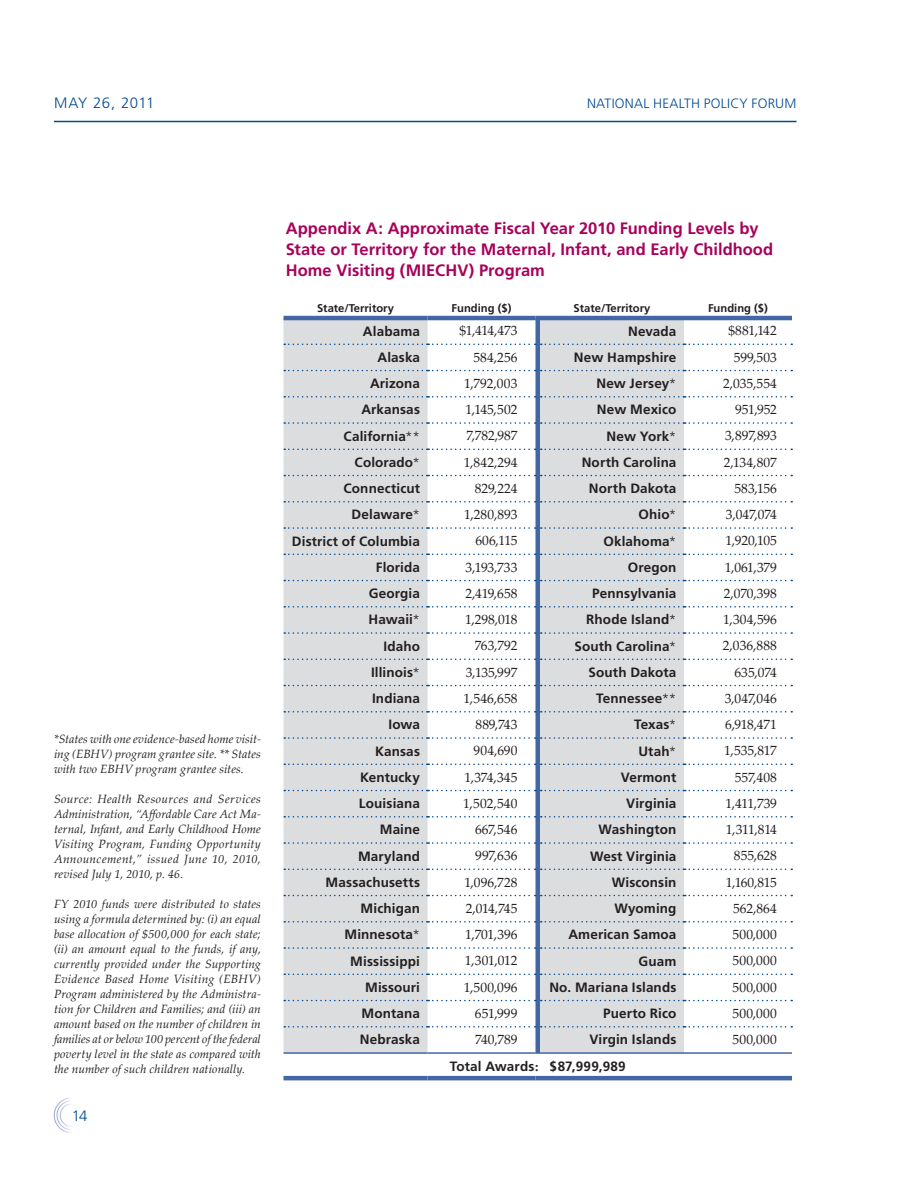
<style>
.page{position:relative;width:918px;height:1188px;background:#fff}
.page>*{position:absolute;margin:0;border:0;box-sizing:border-box;transform-origin:0 0}
.Figure_Title{font:700 16.5px/21px "Frutiger";color:#a8015b}
.t1{font:300 15px "Frutiger";letter-spacing:.015em;color:#014a91}
.t2{font:700 13.5px "Frutiger";letter-spacing:.01em;color:#231f20}
.t3{font:13.5px "Palatino Linotype";letter-spacing:-.005em;color:#231f20}
.t4{font:300 13.5px "Frutiger";letter-spacing:.02em;color:#014a91}
.Source_Text{font:italic 12px/15px "Palatino Linotype";letter-spacing:.005em;color:#231f20;text-align:justify}
.t5{font:700 11.25px "Frutiger";color:#231f20}
.s1{font-weight:300}
.s2{font-family:"Palatino Linotype"}
</style>
<div class="page">
<hr style="left:54px;top:121px;width:742px;height:1px;background:#014a91">
<svg style="left:54px;top:1098px;width:17px;height:35px"></svg>
<svg style="left:284px;top:316px;width:508px;height:738px"></svg>
<hr style="left:684px;top:1052px;width:108px;height:2px;background:#4366a4">
<hr style="left:540px;top:1052px;width:144px;height:2px;background:#4366a4">
<hr style="left:284px;top:1076px;width:144px;height:4px;background:#4366a4">
<hr style="left:428px;top:1076px;width:108px;height:4px;background:#4366a4">
<svg style="left:536px;top:1076px;width:4px;height:4px"></svg>
<hr style="left:540px;top:1076px;width:144px;height:4px;background:#4366a4">
<hr style="left:684px;top:1076px;width:108px;height:4px;background:#4366a4">
<p class="t1" style="left:54px;top:94px;width:102px">MAY 26, 2011</p>
<p class="t4" style="left:587px;top:96px;width:211px">NATIONAL HEALTH POLICY FORUM</p>
<p class="Source_Text" style="left:54px;top:731px;width:208px">*States with one evidence-based home visit&shy;ing (EBHV) program grantee site. ** States with two EBHV program grantee sites.</p>
<p class="Source_Text" style="left:54px;top:791px;width:208px">Source: Health Resources and Services Administration, “Affordable Care Act Ma&shy;ternal, Infant, and Early Childhood Home Visiting Program, Funding Opportunity Announcement,” issued June 10, 2010, revised July 1, 2010, p. 46.</p>
<p class="Source_Text" style="left:54px;top:896px;width:209px">FY 2010 funds were distributed to states using a formula determined by: (i) an equal base allocation of $500,000 for each state; (ii) an amount equal to the funds, if any, currently provided under the Supporting Evidence Based Home Visiting (EBHV)<br>Program administered by the Administra&shy;tion for Children and Families; and (iii) an amount based on the number of children in families at or below 100 percent of the federal poverty level in the state as compared with the number of such children nationally.</p>
<p class="t1" style="left:72px;top:1107px;width:17px">14</p>
<p class="Figure_Title" style="left:286px;top:218px;width:489px">Appendix A: Approximate Fiscal Year 2010 Funding Levels by<br>State or Territory for the Maternal, Infant, and Early Childhood<br>Home Visiting (MIECHV) Program</p>
<p class="t5" style="left:317px;top:302px;width:78px">State/Territory</p>
<p class="t5" style="left:452px;top:302px;width:61px">Funding ($)</p>
<p class="t5" style="left:574px;top:302px;width:78px">State/Territory</p>
<p class="t5" style="left:708px;top:302px;width:61px">Funding ($)</p>
<p class="t2" style="left:363px;top:323px;width:59px">Alabama</p>
<p class="t3" style="left:459px;top:321px;width:60px">$1,414,473</p>
<p class="t2" style="left:628px;top:323px;width:50px">Nevada</p>
<p class="t3" style="left:728px;top:321px;width:50px">$881,142</p>
<p class="t2" style="left:377px;top:349px;width:44px">Alaska</p>
<p class="t3" style="left:473px;top:348px;width:46px">584,256</p>
<p class="t2" style="left:574px;top:349px;width:104px">New Hampshire</p>
<p class="t3" style="left:734px;top:348px;width:45px">599,503</p>
<p class="t2" style="left:370px;top:376px;width:51px">Arizona</p>
<p class="t3" style="left:464px;top:374px;width:55px">1,792,003</p>
<p class="t2" style="left:596px;top:376px;width:82px">New Jersey<span class="s1">*</span></p>
<p class="t3" style="left:723px;top:374px;width:55px">2,035,554</p>
<p class="t2" style="left:361px;top:402px;width:60px">Arkansas</p>
<p class="t3" style="left:466px;top:400px;width:53px">1,145,502</p>
<p class="t2" style="left:597px;top:402px;width:81px">New Mexico</p>
<p class="t3" style="left:735px;top:400px;width:43px">951,952</p>
<p class="t2" style="left:344px;top:428px;width:78px">California<span class="s1">**</span></p>
<p class="t3" style="left:467px;top:426px;width:52px">7,782,987</p>
<p class="t2" style="left:607px;top:428px;width:71px">New York<span class="s1">*</span></p>
<p class="t3" style="left:725px;top:426px;width:53px">3,897,893</p>
<p class="t2" style="left:355px;top:454px;width:67px">Colorado<span class="s1">*</span></p>
<p class="t3" style="left:464px;top:453px;width:55px">1,842,294</p>
<p class="t2" style="left:582px;top:454px;width:96px">North Carolina</p>
<p class="t3" style="left:724px;top:453px;width:55px">2,134,807</p>
<p class="t2" style="left:344px;top:481px;width:78px">Connecticut</p>
<p class="t3" style="left:475px;top:479px;width:44px">829,224</p>
<p class="t2" style="left:589px;top:481px;width:89px">North Dakota</p>
<p class="t3" style="left:735px;top:479px;width:44px">583,156</p>
<p class="t2" style="left:352px;top:507px;width:70px">Delaware<span class="s1">*</span></p>
<p class="t3" style="left:464px;top:505px;width:55px">1,280,893</p>
<p class="t2" style="left:638px;top:507px;width:40px">Ohio<span class="s1">*</span></p>
<p class="t3" style="left:726px;top:505px;width:53px">3,047,074</p>
<p class="t2" style="left:292px;top:533px;width:130px">District of Columbia</p>
<p class="t3" style="left:475px;top:531px;width:44px">606,115</p>
<p class="t2" style="left:603px;top:533px;width:75px">Oklahoma<span class="s1">*</span></p>
<p class="t3" style="left:726px;top:531px;width:53px">1,920,105</p>
<p class="t2" style="left:376px;top:559px;width:46px">Florida</p>
<p class="t3" style="left:466px;top:558px;width:53px">3,193,733</p>
<p class="t2" style="left:628px;top:559px;width:50px">Oregon</p>
<p class="t3" style="left:725px;top:558px;width:54px">1,061,379</p>
<p class="t2" style="left:369px;top:586px;width:53px">Georgia</p>
<p class="t3" style="left:465px;top:584px;width:54px">2,419,658</p>
<p class="t2" style="left:592px;top:586px;width:86px">Pennsylvania</p>
<p class="t3" style="left:724px;top:584px;width:55px">2,070,398</p>
<p class="t2" style="left:368px;top:612px;width:53px">Hawaii<span class="s1">*</span></p>
<p class="t3" style="left:465px;top:610px;width:54px">1,298,018</p>
<p class="t2" style="left:586px;top:612px;width:92px">Rhode Island<span class="s1">*</span></p>
<p class="t3" style="left:723px;top:610px;width:55px">1,304,596</p>
<p class="t2" style="left:383px;top:638px;width:38px">Idaho</p>
<p class="t3" style="left:475px;top:636px;width:44px">763,792</p>
<p class="t2" style="left:574px;top:638px;width:104px">South Carolina<span class="s1">*</span></p>
<p class="t3" style="left:723px;top:636px;width:56px">2,036,888</p>
<p class="t2" style="left:371px;top:664px;width:50px">Illinois<span class="s1">*</span></p>
<p class="t3" style="left:466px;top:663px;width:53px">3,135,997</p>
<p class="t2" style="left:589px;top:664px;width:89px">South Dakota</p>
<p class="t3" style="left:734px;top:663px;width:44px">635,074</p>
<p class="t2" style="left:372px;top:691px;width:49px">Indiana</p>
<p class="t3" style="left:464px;top:689px;width:55px">1,546,658</p>
<p class="t2" style="left:596px;top:691px;width:82px">Tennessee<span class="s1">**</span></p>
<p class="t3" style="left:725px;top:689px;width:54px">3,047,046</p>
<p class="t2" style="left:388px;top:717px;width:33px">Iowa</p>
<p class="t3" style="left:476px;top:715px;width:43px">889,743</p>
<p class="t2" style="left:634px;top:717px;width:44px">Texas<span class="s1">*</span></p>
<p class="t3" style="left:725px;top:715px;width:53px">6,918,471</p>
<p class="t2" style="left:375px;top:743px;width:46px">Kansas</p>
<p class="t3" style="left:474px;top:741px;width:45px">904,690</p>
<p class="t2" style="left:638px;top:743px;width:40px">Utah<span class="s1">*</span></p>
<p class="t3" style="left:724px;top:741px;width:54px">1,535,817</p>
<p class="t2" style="left:360px;top:769px;width:61px">Kentucky</p>
<p class="t3" style="left:465px;top:768px;width:54px">1,374,345</p>
<p class="t2" style="left:621px;top:769px;width:57px">Vermont</p>
<p class="t3" style="left:735px;top:768px;width:44px">557,408</p>
<p class="t2" style="left:359px;top:796px;width:63px">Louisiana</p>
<p class="t3" style="left:463px;top:794px;width:56px">1,502,540</p>
<p class="t2" style="left:626px;top:796px;width:52px">Virginia</p>
<p class="t3" style="left:725px;top:794px;width:53px">1,411,739</p>
<p class="t2" style="left:380px;top:822px;width:42px">Maine</p>
<p class="t3" style="left:475px;top:820px;width:44px">667,546</p>
<p class="t2" style="left:599px;top:822px;width:79px">Washington</p>
<p class="t3" style="left:726px;top:820px;width:53px">1,311,814</p>
<p class="t2" style="left:358px;top:848px;width:63px">Maryland</p>
<p class="t3" style="left:475px;top:846px;width:44px">997,636</p>
<p class="t2" style="left:590px;top:848px;width:88px">West Virginia</p>
<p class="t3" style="left:734px;top:846px;width:45px">855,628</p>
<p class="t2" style="left:326px;top:874px;width:96px">Massachusetts</p>
<p class="t3" style="left:464px;top:873px;width:55px">1,096,728</p>
<p class="t2" style="left:612px;top:874px;width:66px">Wisconsin</p>
<p class="t3" style="left:726px;top:873px;width:53px">1,160,815</p>
<p class="t2" style="left:361px;top:901px;width:61px">Michigan</p>
<p class="t3" style="left:466px;top:899px;width:53px">2,014,745</p>
<p class="t2" style="left:614px;top:901px;width:64px">Wyoming</p>
<p class="t3" style="left:733px;top:899px;width:45px">562,864</p>
<p class="t2" style="left:345px;top:927px;width:77px">Minnesota<span class="s1">*</span></p>
<p class="t3" style="left:465px;top:925px;width:54px">1,701,396</p>
<p class="t2" style="left:568px;top:927px;width:110px">American Samoa</p>
<p class="t3" style="left:733px;top:925px;width:46px">500,000</p>
<p class="t2" style="left:350px;top:953px;width:71px">Mississippi</p>
<p class="t3" style="left:465px;top:951px;width:54px">1,301,012</p>
<p class="t2" style="left:639px;top:953px;width:39px">Guam</p>
<p class="t3" style="left:733px;top:951px;width:46px">500,000</p>
<p class="t2" style="left:365px;top:979px;width:56px">Missouri</p>
<p class="t3" style="left:464px;top:978px;width:55px">1,500,096</p>
<p class="t2" style="left:549px;top:979px;width:129px">No. Mariana Islands</p>
<p class="t3" style="left:733px;top:978px;width:46px">500,000</p>
<p class="t2" style="left:361px;top:1006px;width:60px">Montana</p>
<p class="t3" style="left:475px;top:1004px;width:44px">651,999</p>
<p class="t2" style="left:603px;top:1006px;width:75px">Puerto Rico</p>
<p class="t3" style="left:733px;top:1004px;width:46px">500,000</p>
<p class="t2" style="left:360px;top:1032px;width:62px">Nebraska</p>
<p class="t3" style="left:475px;top:1030px;width:44px">740,789</p>
<p class="t2" style="left:589px;top:1032px;width:89px">Virgin Islands</p>
<p class="t3" style="left:733px;top:1030px;width:46px">500,000</p>
<p class="t2" style="left:450px;top:1058px;width:178px">Total Awards<span class="s2">:</span> $87,999,989</p>
</div>
